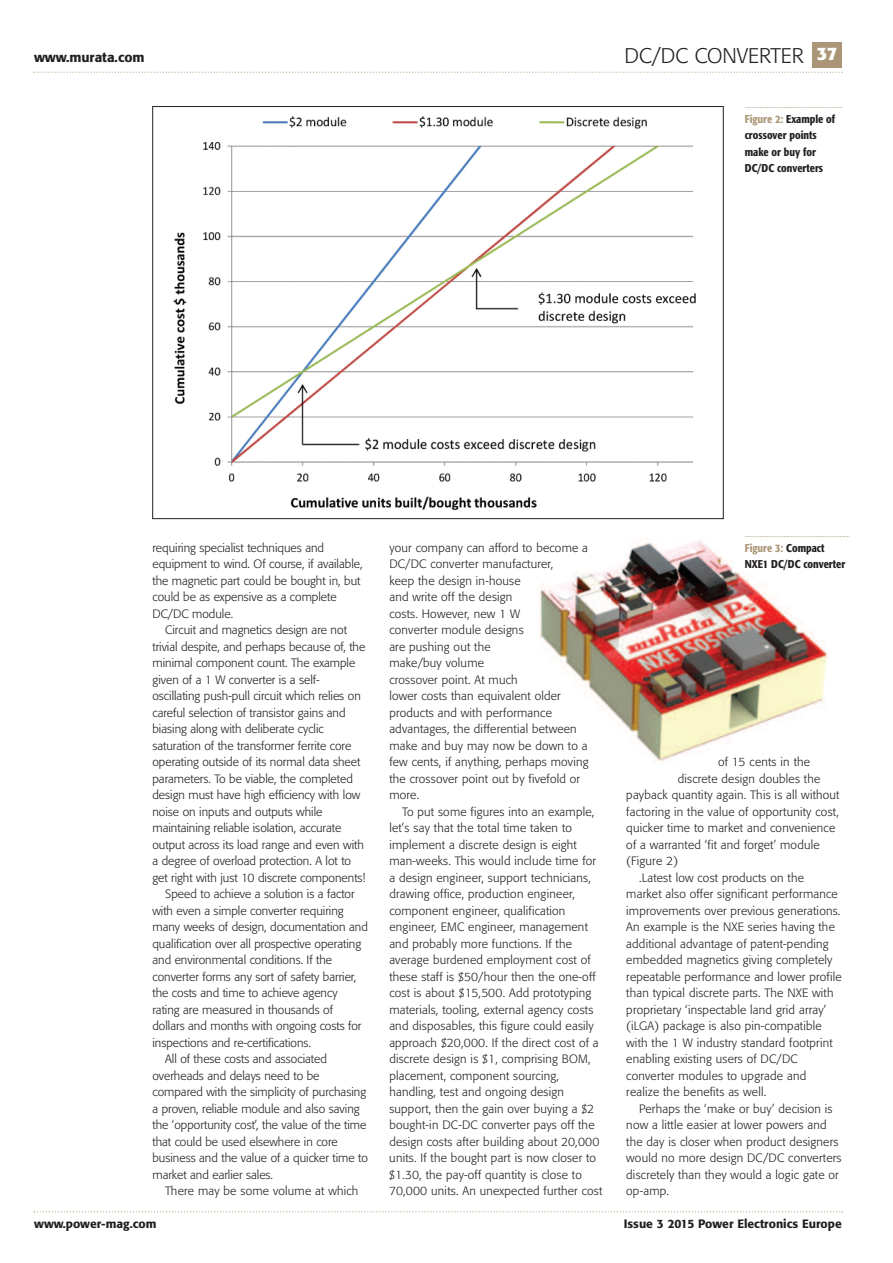
<style>
.page{position:relative;width:893px;height:1263px;background:#fff}
.page>*{position:absolute;margin:0;border:0;box-sizing:border-box;transform-origin:0 0}
.t1{font:300 21px "Formata";color:#231f20}
.t2{font:500 13.5px "Formata";color:#231f20}
.t3{font:300 12px/16.5px "Formata";letter-spacing:.015em;color:#231f20}
.t4{font:500 12px "Formata";color:#231f20}
.t5{font:500 condensed 11.25px/16.5px "Formata";color:#231f20}
.s1{font-weight:700;font-size:18px;color:#fff}
.s2{color:#aa9677}
</style>
<div class="page">
<img style="left:540px;top:536px;width:288px;height:227px">
<svg style="left:33px;top:72px;width:810px;height:1px"></svg>
<div style="left:812px;top:43px;width:30px;height:25px;background:#aa9677"></div>
<svg style="left:34px;top:1211px;width:809px;height:1px"></svg>
<img style="left:173px;top:116px;width:523px;height:395px">
<svg style="left:745px;top:107px;width:97px;height:1px"></svg>
<svg style="left:745px;top:536px;width:105px;height:1px"></svg>
<p class="t2" style="left:34px;top:52px;width:112px">www.murata.com</p>
<h1 class="t1" style="left:625px;top:46px;width:214px">DC/DC CONVERTER <span class="s1">37</span></h1>
<p class="t5" style="left:745px;top:112px;width:92px"><span class="s2">Figure 2:</span> Example of crossover points make or buy for<br>DC/DC converters</p>
<p class="t3" style="left:152px;top:540px;width:212px">requiring specialist techniques and equipment to wind. Of course, if available, the magnetic part could be bought in, but could be as expensive as a complete DC/DC module.</p>
<p class="t3" style="left:165px;top:623px;width:183px">Circuit and magnetics design are not</p>
<p class="t3" style="left:152px;top:639px;width:214px">trivial despite, and perhaps because of, the</p>
<p class="t3" style="left:152px;top:656px;width:204px">minimal component count. The example</p>
<p class="t3" style="left:152px;top:672px;width:169px">given of a 1 W converter is a self-</p>
<p class="t3" style="left:152px;top:689px;width:210px">oscillating push-pull circuit which relies on</p>
<p class="t3" style="left:152px;top:705px;width:195px">careful selection of transistor gains and</p>
<p class="t3" style="left:152px;top:722px;width:173px">biasing along with deliberate cyclic</p>
<p class="t3" style="left:152px;top:738px;width:200px">saturation of the transformer ferrite core</p>
<p class="t3" style="left:152px;top:755px;width:209px">operating outside of its normal data sheet</p>
<p class="t3" style="left:152px;top:771px;width:202px">parameters. To be viable, the completed</p>
<p class="t3" style="left:152px;top:788px;width:209px">design must have high efficiency with low</p>
<p class="t3" style="left:152px;top:804px;width:171px">noise on inputs and outputs while</p>
<p class="t3" style="left:152px;top:821px;width:190px">maintaining reliable isolation, accurate</p>
<p class="t3" style="left:152px;top:837px;width:213px">output across its load range and even with</p>
<p class="t3" style="left:152px;top:854px;width:200px">a degree of overload protection. A lot to</p>
<p class="t3" style="left:152px;top:870px;width:215px">get right with just 10 discrete components!</p>
<p class="t3" style="left:165px;top:887px;width:191px">Speed to achieve a solution is a factor</p>
<p class="t3" style="left:152px;top:903px;width:193px">with even a simple converter requiring</p>
<p class="t3" style="left:152px;top:920px;width:217px">many weeks of design, documentation and</p>
<p class="t3" style="left:152px;top:936px;width:210px">qualification over all prospective operating</p>
<p class="t3" style="left:152px;top:953px;width:181px">and environmental conditions. If the</p>
<p class="t3" style="left:152px;top:969px;width:206px">converter forms any sort of safety barrier,</p>
<p class="t3" style="left:152px;top:986px;width:187px">the costs and time to achieve agency</p>
<p class="t3" style="left:152px;top:1002px;width:182px">rating are measured in thousands of</p>
<p class="t3" style="left:152px;top:1019px;width:210px">dollars and months with ongoing costs for</p>
<p class="t3" style="left:152px;top:1035px;width:160px">inspections and re-certifications.</p>
<p class="t3" style="left:165px;top:1052px;width:163px">All of these costs and associated</p>
<p class="t3" style="left:152px;top:1068px;width:169px">overheads and delays need to be</p>
<p class="t3" style="left:152px;top:1085px;width:215px">compared with the simplicity of purchasing</p>
<p class="t3" style="left:152px;top:1101px;width:209px">a proven, reliable module and also saving</p>
<p class="t3" style="left:152px;top:1118px;width:215px">the ‘opportunity cost’, the value of the time</p>
<p class="t3" style="left:152px;top:1134px;width:187px">that could be used elsewhere in core</p>
<p class="t3" style="left:152px;top:1151px;width:217px">business and the value of a quicker time to</p>
<p class="t3" style="left:152px;top:1167px;width:122px">market and earlier sales.</p>
<p class="t3" style="left:165px;top:1184px;width:195px">There may be some volume at which</p>
<p class="t3" style="left:389px;top:540px;width:201px">your company can afford to become a<br>DC/DC converter manufacturer,<br>keep the design in-house<br>and write off the design<br>costs. However, new 1 W<br>converter module designs<br>are pushing out the<br>make/buy volume<br>crossover point. At much<br>lower costs than equivalent older products and with performance advantages, the differential between make and buy may now be down to a few cents, if anything, perhaps moving the crossover point out by fivefold or more.</p>
<p class="t3" style="left:389px;top:804px;width:215px;text-indent:13px">To put some figures into an example, let’s say that the total time taken to implement a discrete design is eight man-weeks. This would include time for a design engineer, support technicians, drawing office, production engineer, component engineer, qualification engineer, EMC engineer, management and probably more functions. If the average burdened employment cost of these staff is $50/hour then the one-off cost is about $15,500. Add prototyping materials, tooling, external agency costs and disposables, this figure could easily approach $20,000. If the direct cost of a discrete design is $1, comprising BOM, placement, component sourcing, handling, test and ongoing design support, then the gain over buying a $2 bought-in DC-DC converter pays off the design costs after building about 20,000 units. If the bought part is now closer to $1.30, the pay-off quantity is close to 70,000 units. An unexpected further cost</p>
<p class="t5" style="left:745px;top:541px;width:102px"><span class="s2">Figure 3:</span> Compact<br>NXE1 DC/DC converter</p>
<p class="t3" style="left:718px;top:755px;width:94px">of 15 cents in the</p>
<p class="t3" style="left:678px;top:771px;width:144px">discrete design doubles the</p>
<p class="t3" style="left:626px;top:788px;width:215px">payback quantity again. This is all without</p>
<p class="t3" style="left:626px;top:804px;width:214px">factoring in the value of opportunity cost,</p>
<p class="t3" style="left:626px;top:821px;width:210px">quicker time to market and convenience</p>
<p class="t3" style="left:626px;top:837px;width:195px">of a warranted ‘fit and forget’ module</p>
<p class="t3" style="left:626px;top:854px;width:53px">(Figure 2)</p>
<p class="t3" style="left:639px;top:870px;width:166px">.Latest low cost products on the</p>
<p class="t3" style="left:626px;top:887px;width:213px">market also offer significant performance</p>
<p class="t3" style="left:626px;top:903px;width:216px">improvements over previous generations.</p>
<p class="t3" style="left:626px;top:920px;width:210px">An example is the NXE series having the</p>
<p class="t3" style="left:626px;top:936px;width:204px">additional advantage of patent-pending</p>
<p class="t3" style="left:626px;top:953px;width:208px">embedded magnetics giving completely</p>
<p class="t3" style="left:626px;top:969px;width:217px">repeatable performance and lower profile</p>
<p class="t3" style="left:626px;top:986px;width:209px">than typical discrete parts. The NXE with</p>
<p class="t3" style="left:626px;top:1002px;width:202px">proprietary ‘inspectable land grid array’</p>
<p class="t3" style="left:626px;top:1019px;width:197px">(iLGA) package is also pin-compatible</p>
<p class="t3" style="left:626px;top:1035px;width:208px">with the 1 W industry standard footprint</p>
<p class="t3" style="left:626px;top:1052px;width:173px">enabling existing users of DC/DC</p>
<p class="t3" style="left:626px;top:1068px;width:182px">converter modules to upgrade and</p>
<p class="t3" style="left:626px;top:1085px;width:141px">realize the benefits as well.</p>
<p class="t3" style="left:639px;top:1101px;width:195px">Perhaps the ‘make or buy’ decision is</p>
<p class="t3" style="left:626px;top:1118px;width:202px">now a little easier at lower powers and</p>
<p class="t3" style="left:626px;top:1134px;width:214px">the day is closer when product designers</p>
<p class="t3" style="left:626px;top:1151px;width:217px">would no more design DC/DC converters</p>
<p class="t3" style="left:626px;top:1167px;width:214px">discretely than they would a logic gate or</p>
<p class="t3" style="left:626px;top:1184px;width:44px">op-amp.</p>
<p class="t4" style="left:34px;top:1219px;width:124px">www.power-mag.com</p>
<p class="t4" style="left:624px;top:1219px;width:220px">Issue 3 2015 Power Electronics Europe</p>
</div>
